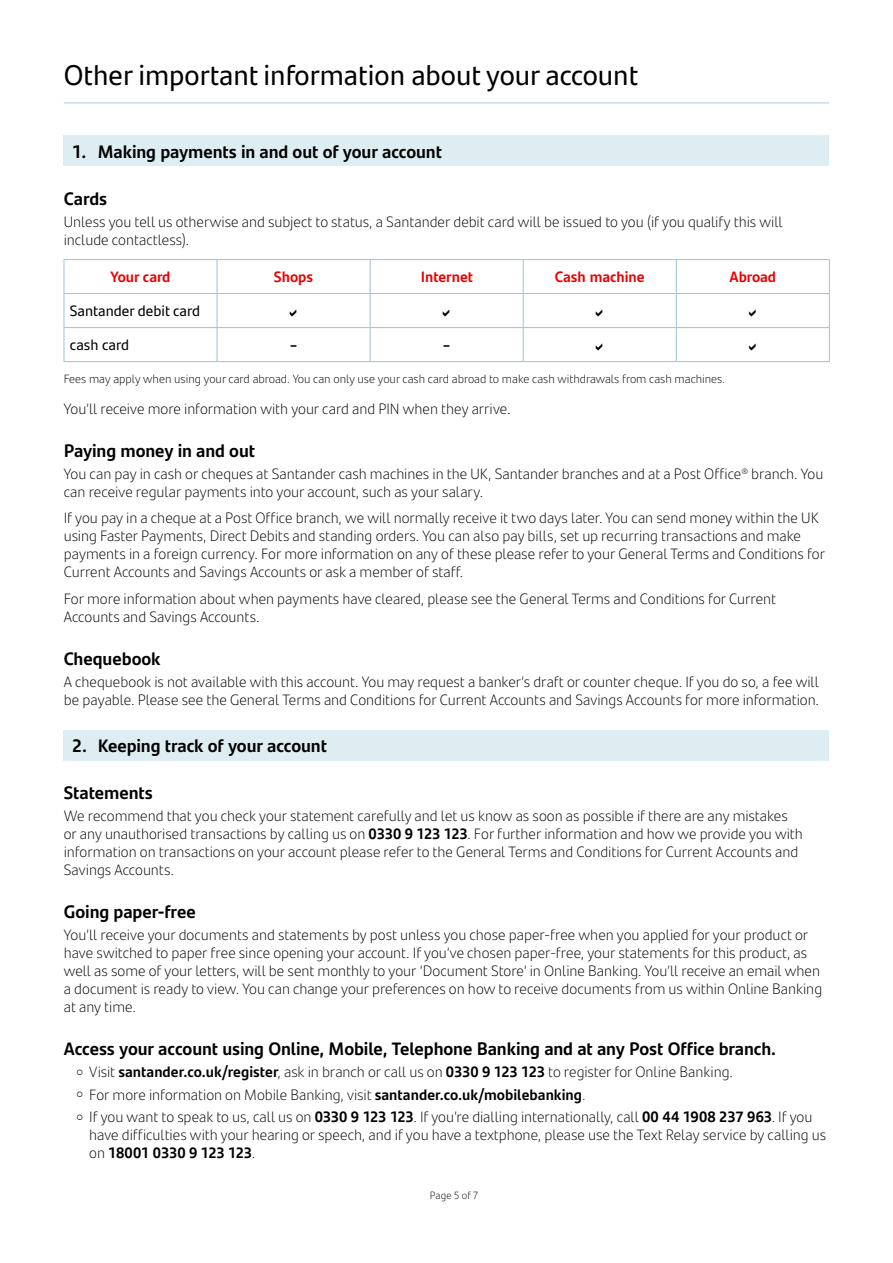
<style>
.page{position:relative;width:893px;height:1263px;background:#fff}
.page>*{position:absolute;margin:0;border:0;box-sizing:border-box;transform-origin:0 0}
.t1{font:28.5px "Santander Text";color:#000}
.t2{font:700 18px "Santander Text";letter-spacing:-.005em;color:#000}
.t3{font:300 15px/18px "Santander Text";color:#000}
.t4{font:700 15px "Santander Text";color:#ec0000}
.t5{font:15px "Santander Text";color:#000}
.t6{font:700 13.5px "Santander Text";color:#000}
.t7{font:300 12px "Santander Text";color:#000}
.t8{font:300 10.5px "Santander Text";letter-spacing:.005em;color:#000}
.s1{font-weight:700}
</style>
<div class="page">
<hr style="left:64px;top:102px;width:765px;height:2px;background:#c3dee7">
<div style="left:64px;top:135px;width:765px;height:31px;background:#deedf2"></div>
<hr style="left:64px;top:259px;width:153px;height:1px;background:#9bc3d3">
<hr style="left:64px;top:260px;width:1px;height:33px;background:#9bc3d3">
<hr style="left:217px;top:259px;width:153px;height:1px;background:#9bc3d3">
<hr style="left:217px;top:260px;width:1px;height:33px;background:#9bc3d3">
<hr style="left:370px;top:259px;width:153px;height:1px;background:#9bc3d3">
<hr style="left:370px;top:260px;width:1px;height:33px;background:#9bc3d3">
<hr style="left:523px;top:259px;width:153px;height:1px;background:#9bc3d3">
<hr style="left:523px;top:260px;width:1px;height:33px;background:#9bc3d3">
<hr style="left:676px;top:259px;width:154px;height:1px;background:#9bc3d3">
<hr style="left:676px;top:260px;width:1px;height:33px;background:#9bc3d3">
<hr style="left:829px;top:260px;width:1px;height:33px;background:#9bc3d3">
<hr style="left:64px;top:293px;width:153px;height:1px;background:#9bc3d3">
<hr style="left:64px;top:294px;width:1px;height:33px;background:#9bc3d3">
<hr style="left:217px;top:293px;width:153px;height:1px;background:#9bc3d3">
<hr style="left:217px;top:294px;width:1px;height:33px;background:#9bc3d3">
<hr style="left:370px;top:293px;width:153px;height:1px;background:#9bc3d3">
<hr style="left:370px;top:294px;width:1px;height:33px;background:#9bc3d3">
<hr style="left:523px;top:293px;width:153px;height:1px;background:#9bc3d3">
<hr style="left:523px;top:294px;width:1px;height:33px;background:#9bc3d3">
<hr style="left:676px;top:293px;width:154px;height:1px;background:#9bc3d3">
<hr style="left:676px;top:294px;width:1px;height:33px;background:#9bc3d3">
<hr style="left:829px;top:294px;width:1px;height:33px;background:#9bc3d3">
<hr style="left:64px;top:327px;width:153px;height:1px;background:#9bc3d3">
<hr style="left:64px;top:328px;width:1px;height:33px;background:#9bc3d3">
<hr style="left:217px;top:327px;width:153px;height:1px;background:#9bc3d3">
<hr style="left:217px;top:328px;width:1px;height:33px;background:#9bc3d3">
<hr style="left:370px;top:327px;width:153px;height:1px;background:#9bc3d3">
<hr style="left:370px;top:328px;width:1px;height:33px;background:#9bc3d3">
<hr style="left:523px;top:327px;width:153px;height:1px;background:#9bc3d3">
<hr style="left:523px;top:328px;width:1px;height:33px;background:#9bc3d3">
<hr style="left:676px;top:327px;width:154px;height:1px;background:#9bc3d3">
<hr style="left:676px;top:328px;width:1px;height:33px;background:#9bc3d3">
<hr style="left:829px;top:328px;width:1px;height:33px;background:#9bc3d3">
<hr style="left:64px;top:361px;width:153px;height:1px;background:#9bc3d3">
<hr style="left:217px;top:361px;width:153px;height:1px;background:#9bc3d3">
<hr style="left:370px;top:361px;width:153px;height:1px;background:#9bc3d3">
<hr style="left:523px;top:361px;width:153px;height:1px;background:#9bc3d3">
<hr style="left:676px;top:361px;width:154px;height:1px;background:#9bc3d3">
<div style="left:64px;top:730px;width:765px;height:30px;background:#deedf2"></div>
<h2 class="t1" style="left:64px;top:54px;width:576px">Other important information about your account</h2>
<h3 class="t2" style="left:72px;top:137px;width:371px">1. Making payments in and out of your account</h3>
<h4 class="t2" style="left:64px;top:184px;width:45px">Cards</h4>
<p class="t3" style="left:64px;top:212px;width:720px">Unless you tell us otherwise and subject to status, a Santander debit card will be issued to you (if you qualify this will include contactless).</p>
<p class="t4" style="left:110px;top:265px;width:62px">Your card</p>
<p class="t4" style="left:274px;top:265px;width:41px">Shops</p>
<p class="t4" style="left:421px;top:265px;width:54px">Internet</p>
<p class="t4" style="left:555px;top:265px;width:91px">Cash machine</p>
<p class="t4" style="left:729px;top:265px;width:48px">Abroad</p>
<p class="t5" style="left:70px;top:300px;width:132px">Santander debit card</p>
<p class="t5" style="left:70px;top:334px;width:61px">cash card</p>
<p class="t6" style="left:290px;top:334px;width:9px">–</p>
<p class="t6" style="left:443px;top:334px;width:9px">–</p>
<p class="t7" style="left:64px;top:370px;width:663px">Fees may apply when using your card abroad. You can only use your cash card abroad to make cash withdrawals from cash machines.</p>
<p class="t3" style="left:64px;top:399px;width:448px">You’ll receive more information with your card and PIN when they arrive.</p>
<h4 class="t2" style="left:64px;top:436px;width:193px">Paying money in and out</h4>
<p class="t3" style="left:64px;top:464px;width:761px">You can pay in cash or cheques at Santander cash machines in the UK, Santander branches and at a Post Office® branch. You can receive regular payments into your account, such as your salary.</p>
<p class="t3" style="left:64px;top:508px;width:763px">If you pay in a cheque at a Post Office branch, we will normally receive it two days later. You can send money within the UK using Faster Payments, Direct Debits and standing orders. You can also pay bills, set up recurring transactions and make payments in a foreign currency. For more information on any of these please refer to your General Terms and Conditions for Current Accounts and Savings Accounts or ask a member of staff.</p>
<p class="t3" style="left:64px;top:589px;width:714px">For more information about when payments have cleared, please see the General Terms and Conditions for Current<br>Accounts and Savings Accounts.</p>
<h4 class="t2" style="left:64px;top:644px;width:98px">Chequebook</h4>
<p class="t3" style="left:64px;top:672px;width:757px">A chequebook is not available with this account. You may request a banker’s draft or counter cheque. If you do so, a fee will be payable. Please see the General Terms and Conditions for Current Accounts and Savings Accounts for more information.</p>
<h3 class="t2" style="left:72px;top:731px;width:256px">2. Keeping track of your account</h3>
<h4 class="t2" style="left:64px;top:778px;width:90px">Statements</h4>
<p class="t3" style="left:64px;top:806px;width:741px">We recommend that you check your statement carefully and let us know as soon as possible if there are any mistakes or any unauthorised transactions by calling us on <span class="s1">0330 9 123 123</span>. For further information and how we provide you with information on transactions on your account please refer to the General Terms and Conditions for Current Accounts and Savings Accounts.</p>
<h4 class="t2" style="left:64px;top:898px;width:134px">Going paper-free</h4>
<p class="t3" style="left:64px;top:925px;width:760px">You’ll receive your documents and statements by post unless you chose paper-free when you applied for your product or have switched to paper free since opening your account. If you’ve chosen paper-free, your statements for this product, as well as some of your letters, will be sent monthly to your ‘Document Store’ in Online Banking. You’ll receive an email when a document is ready to view. You can change your preferences on how to receive documents from us within Online Banking at any time.</p>
<h4 class="t2" style="left:64px;top:1035px;width:714px">Access your account using Online, Mobile, Telephone Banking and at any Post Office branch.</h4>
<p class="t3" style="left:77px;top:1062px;width:658px">• Visit <span class="s1">santander.co.uk/register</span>, ask in branch or call us on <span class="s1">0330 9 123 123</span> to register for Online Banking.</p>
<p class="t3" style="left:77px;top:1085px;width:510px">• For more information on Mobile Banking, visit <span class="s1">santander.co.uk/mobilebanking</span>.</p>
<p class="t3" style="left:89px;top:1107px;width:738px;text-indent:-13px">• If you want to speak to us, call us on <span class="s1">0330 9 123 123</span>. If you’re dialling internationally, call <span class="s1">00 44 1908 237 963</span>. If you have difficulties with your hearing or speech, and if you have a textphone, please use the Text Relay service by calling us on <span class="s1">18001 0330 9 123 123</span>.</p>
<p class="t8" style="left:430px;top:1188px;width:50px">Page 5 of 7</p>
</div>
